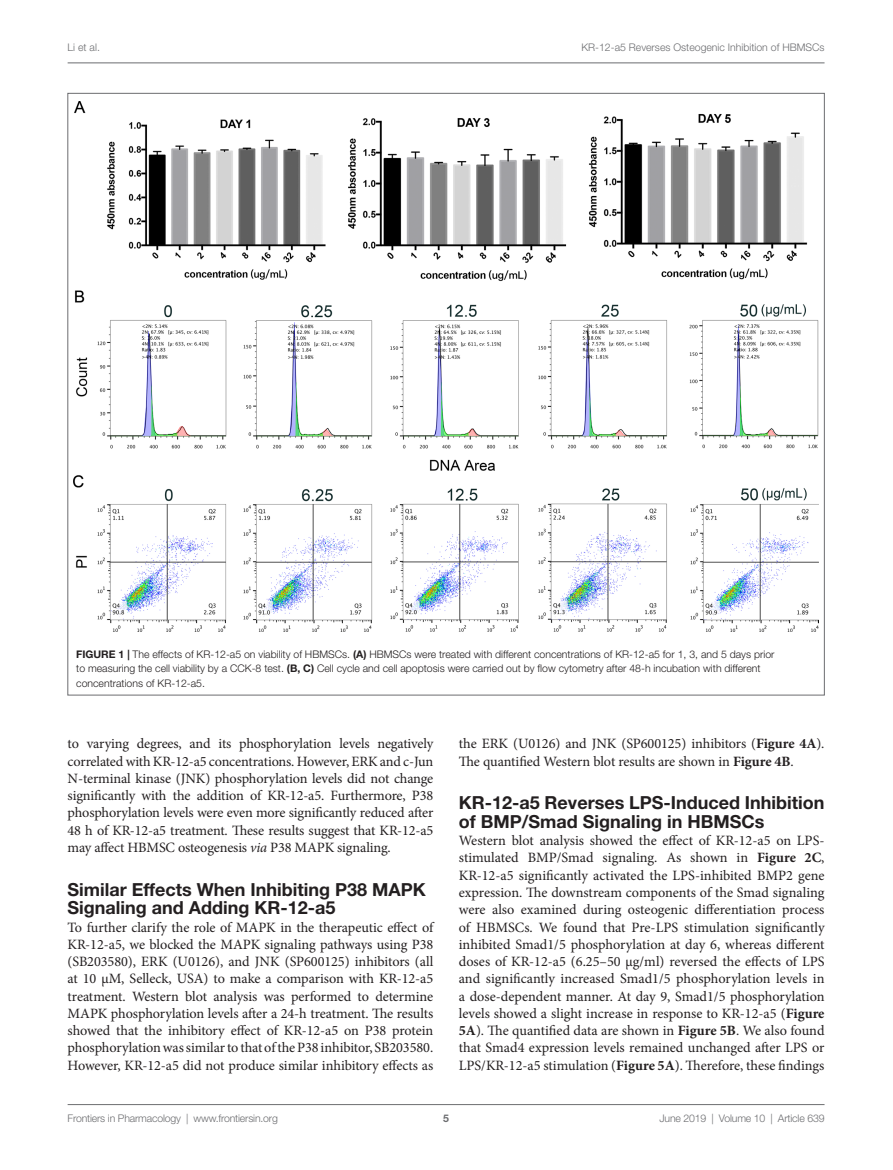
<style>
.page{position:relative;width:893px;height:1170px;background:#fff}
.page>*{position:absolute;margin:0;border:0;box-sizing:border-box;transform-origin:0 0}
._2{font:700 18px/18.8px "Helvetica Neue LT Std";color:#231f20}
.T1{font:14.25px/17.2px "Minion Pro";letter-spacing:-.01em;color:#231f20;text-align:justify}
.FC{font:300 10.5px/14.2px "Helvetica Neue LT Std";color:#231f20}
.t1{font:300 10.5px "Helvetica Neue LT Std";letter-spacing:-.015em;color:#6c6d70}
.t2{font:700 10.5px "Helvetica Neue LT Std";color:#6c6d70}
.s1{font-weight:700}
.s2{font-style:italic}
</style>
<div class="page">
<hr style="left:68px;top:63px;width:756px;height:1px;background:#6c6d70">
<hr style="left:68px;top:1104px;width:756px;height:1px;background:#6c6d70">
<img style="left:74px;top:102px;width:744px;height:529px">
<p class="t1" style="left:68px;top:41px;width:34px">Li et al.</p>
<p class="t1" style="left:581px;top:41px;width:245px">KR-12-a5 Reverses Osteogenic Inhibition of HBMSCs</p>
<p class="FC" style="left:76px;top:647px;width:700px"><span class="s1">FIGURE 1 |</span> The effects of KR-12-a5 on viability of HBMSCs. <span class="s1">(A)</span> HBMSCs were treated with different concentrations of KR-12-a5 for 1, 3, and 5 days prior to measuring the cell viability by a CCK-8 test. <span class="s1">(B, C)</span> Cell cycle and cell apoptosis were carried out by flow cytometry after 48-h incubation with different concentrations of KR-12-a5.</p>
<p class="T1" style="left:68px;top:735px;width:367px">to varying degrees, and its phosphorylation levels negatively correlated with KR-12-a5 concentrations. However, ERK and c-Jun N-terminal kinase (JNK) phosphorylation levels did not change significantly with the addition of KR-12-a5. Furthermore, P38 phosphorylation levels were even more significantly reduced after 48 h of KR-12-a5 treatment. These results suggest that KR-12-a5 may affect HBMSC osteogenesis <span class="s2">via</span> P38 MAPK signaling.</p>
<p class="_2" style="left:68px;top:879px;width:360px">Similar Effects When Inhibiting P38 MAPK<br>Signaling and Adding KR-12-a5</p>
<p class="T1" style="left:68px;top:918px;width:367px">To further clarify the role of MAPK in the therapeutic effect of KR-12-a5, we blocked the MAPK signaling pathways using P38 (SB203580), ERK (U0126), and JNK (SP600125) inhibitors (all at 10 μM, Selleck, USA) to make a comparison with KR-12-a5 treatment. Western blot analysis was performed to determine MAPK phosphorylation levels after a 24-h treatment. The results showed that the inhibitory effect of KR-12-a5 on P38 protein phosphorylation was similar to that of the P38 inhibitor, SB203580.<br>However, KR-12-a5 did not produce similar inhibitory effects as</p>
<p class="T1" style="left:459px;top:735px;width:367px">the ERK (U0126) and JNK (SP600125) inhibitors (<span class="s1">Figure 4A</span>).<br>The quantified Western blot results are shown in <span class="s1">Figure 4B</span>.</p>
<p class="_2" style="left:459px;top:793px;width:367px">KR-12-a5 Reverses LPS-Induced Inhibition of BMP/Smad Signaling in HBMSCs</p>
<p class="T1" style="left:459px;top:832px;width:367px">Western blot analysis showed the effect of KR-12-a5 on LPS&shy;stimulated BMP/Smad signaling. As shown in <span class="s1">Figure 2C</span>, KR-12-a5 significantly activated the LPS-inhibited BMP2 gene expression. The downstream components of the Smad signaling were also examined during osteogenic differentiation process of HBMSCs. We found that Pre-LPS stimulation significantly inhibited Smad1/5 phosphorylation at day 6, whereas different doses of KR-12-a5 (6.25–50 μg/ml) reversed the effects of LPS and significantly increased Smad1/5 phosphorylation levels in a dose-dependent manner. At day 9, Smad1/5 phosphorylation levels showed a slight increase in response to KR-12-a5 (<span class="s1">Figure 5A</span>). The quantified data are shown in <span class="s1">Figure 5B</span>. We also found that Smad4 expression levels remained unchanged after LPS or LPS/KR-12-a5 stimulation (<span class="s1">Figure 5A</span>). Therefore, these findings</p>
<p class="t1" style="left:68px;top:1111px;width:212px">Frontiers in Pharmacology | www.frontiersin.org</p>
<p class="t2" style="left:443px;top:1111px;width:7px">5</p>
<p class="t1" style="left:659px;top:1111px;width:166px">June 2019 | Volume 10 | Article 639</p>
</div>
